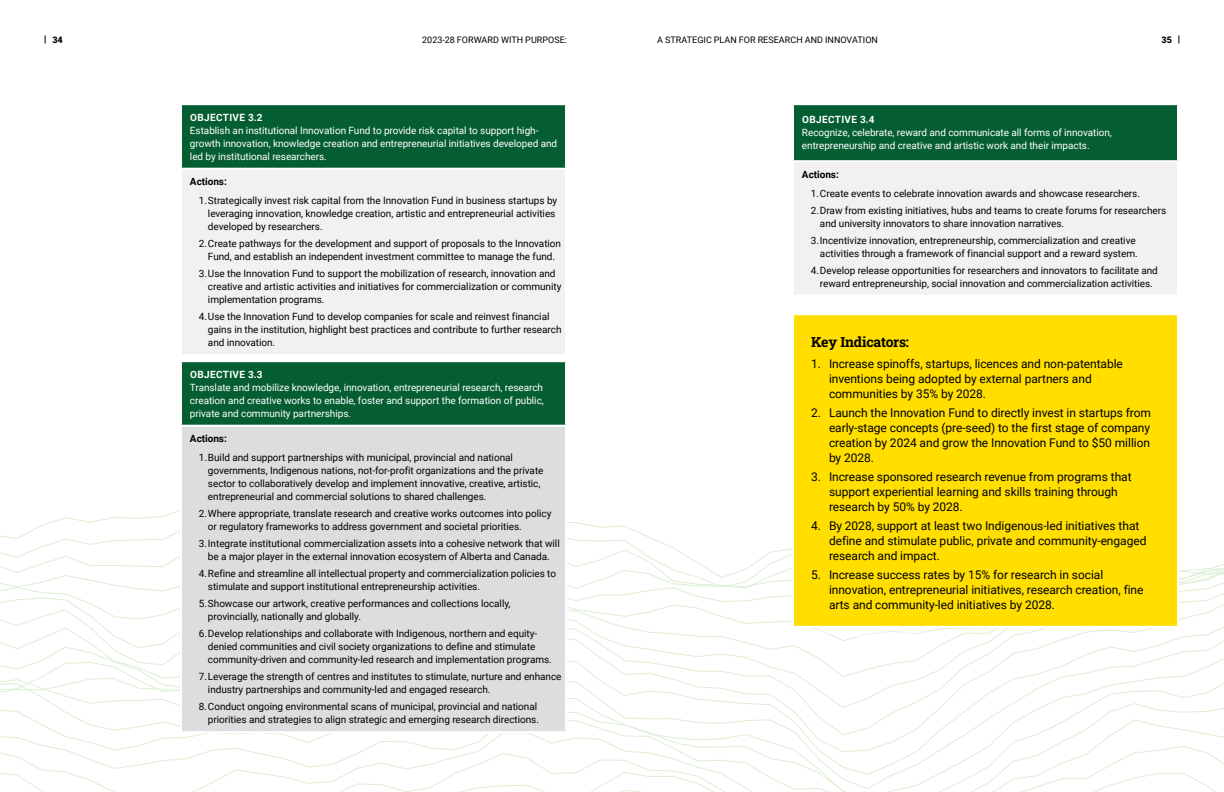
<style>
.page{position:relative;width:1224px;height:792px;background:#fff}
.page>*{position:absolute;margin:0;border:0;box-sizing:border-box;transform-origin:0 0}
.t1{font:14px "Roboto Slab";letter-spacing:-.015em;color:#000}
.t2{font:12px/15px "Roboto";letter-spacing:-.005em;color:#000}
.t3{font:10px/13px "Roboto";letter-spacing:-.005em;color:#000}
.t4{font:10px/13px "Roboto";letter-spacing:-.005em;color:#fff}
.t5{font:700 10px "Roboto";letter-spacing:.035em;color:#fff}
.t6{font:700 10px "Roboto";letter-spacing:-.005em;color:#000}
.t7{font:9px "Roboto";letter-spacing:.005em;color:#000}
.t8{font:900 9px "Roboto";color:#000}
</style>
<div class="page">
<svg style="left:14px;top:775px;width:1197px;height:14px"></svg>
<svg style="left:0;top:752px;width:1224px;height:23px"></svg>
<svg style="left:0;top:735px;width:1224px;height:17px"></svg>
<svg style="left:0;top:708px;width:1224px;height:27px"></svg>
<svg style="left:0;top:677px;width:1224px;height:31px"></svg>
<svg style="left:0;top:648px;width:1224px;height:29px"></svg>
<svg style="left:0;top:621px;width:1224px;height:27px"></svg>
<svg style="left:0;top:602px;width:1224px;height:16px"></svg>
<svg style="left:0;top:510px;width:1224px;height:92px"></svg>
<svg style="left:567px;top:510px;width:657px;height:68px"></svg>
<svg style="left:0;top:510px;width:154px;height:13px"></svg>
<svg style="left:682px;top:510px;width:542px;height:51px"></svg>
<div style="left:793px;top:104px;width:385px;height:57px;background:#055d32"></div>
<div style="left:793px;top:161px;width:385px;height:135px;background:#f1f1f2"></div>
<hr style="left:792px;top:160px;width:387px;height:2px;background:#fff">
<hr style="left:792px;top:162px;width:2px;height:133px;background:#fff">
<hr style="left:1177px;top:162px;width:2px;height:133px;background:#fff">
<hr style="left:792px;top:295px;width:387px;height:2px;background:#fff">
<hr style="left:792px;top:103px;width:387px;height:2px;background:#fff">
<hr style="left:792px;top:105px;width:2px;height:55px;background:#fff">
<hr style="left:1177px;top:105px;width:2px;height:55px;background:#fff">
<div style="left:181px;top:104px;width:385px;height:65px;background:#055d32"></div>
<div style="left:181px;top:169px;width:385px;height:186px;background:#f1f1f2"></div>
<hr style="left:180px;top:168px;width:387px;height:2px;background:#fff">
<hr style="left:180px;top:170px;width:2px;height:184px;background:#fff">
<hr style="left:180px;top:354px;width:387px;height:2px;background:#fff">
<hr style="left:565px;top:170px;width:2px;height:184px;background:#fff">
<hr style="left:180px;top:103px;width:387px;height:2px;background:#fff">
<hr style="left:180px;top:105px;width:2px;height:63px;background:#fff">
<hr style="left:565px;top:105px;width:2px;height:63px;background:#fff">
<div style="left:181px;top:361px;width:385px;height:65px;background:#055d32"></div>
<div style="left:181px;top:426px;width:385px;height:306px;background:#dcddde"></div>
<hr style="left:180px;top:425px;width:387px;height:2px;background:#fff">
<hr style="left:180px;top:427px;width:2px;height:304px;background:#fff">
<hr style="left:180px;top:731px;width:387px;height:2px;background:#fff">
<hr style="left:565px;top:427px;width:2px;height:304px;background:#fff">
<hr style="left:180px;top:360px;width:387px;height:2px;background:#fff">
<hr style="left:180px;top:362px;width:2px;height:63px;background:#fff">
<hr style="left:565px;top:362px;width:2px;height:63px;background:#fff">
<div style="left:793px;top:314px;width:385px;height:313px;background:#ffde00"></div>
<hr style="left:792px;top:313px;width:387px;height:2px;background:#fff">
<hr style="left:792px;top:315px;width:2px;height:311px;background:#fff">
<hr style="left:1177px;top:315px;width:2px;height:311px;background:#fff">
<hr style="left:792px;top:626px;width:387px;height:2px;background:#fff">
<p class="t8" style="left:52px;top:33px;width:12px">34</p>
<p class="t7" style="left:422px;top:33px;width:146px">2023-28 FORWARD WITH PURPOSE:</p>
<p class="t7" style="left:657px;top:34px;width:222px">A STRATEGIC PLAN FOR RESEARCH AND INNOVATION</p>
<p class="t8" style="left:1162px;top:33px;width:12px">35</p>
<p class="t5" style="left:190px;top:110px;width:74px">OBJECTIVE 3.2</p>
<p class="t4" style="left:190px;top:123px;width:369px">Establish an institutional Innovation Fund to provide risk capital to support high&shy;growth innovation, knowledge creation and entrepreneurial initiatives developed and led by institutional researchers.</p>
<p class="t6" style="left:190px;top:175px;width:38px">Actions:</p>
<p class="t3" style="left:208px;top:194px;width:351px;text-indent:-9px">1.Strategically invest risk capital from the Innovation Fund in business startups by leveraging innovation, knowledge creation, artistic and entrepreneurial activities developed by researchers.</p>
<p class="t3" style="left:199px;top:237px;width:364px;text-align:center">2.Create pathways for the development and support of proposals to the Innovation<br>Fund, and establish an independent investment committee to manage the fund.</p>
<p class="t3" style="left:208px;top:267px;width:355px;text-indent:-9px">3.Use the Innovation Fund to support the mobilization of research, innovation and creative and artistic activities and initiatives for commercialization or community implementation programs.</p>
<p class="t3" style="left:208px;top:310px;width:355px;text-indent:-9px">4.Use the Innovation Fund to develop companies for scale and reinvest financial gains in the institution, highlight best practices and contribute to further research and innovation.</p>
<p class="t5" style="left:190px;top:367px;width:74px">OBJECTIVE 3.3</p>
<p class="t4" style="left:190px;top:380px;width:355px;text-align:justify">Translate and mobilize knowledge, innovation, entrepreneurial research, research creation and creative works to enable, foster and support the formation of public, private and community partnerships.</p>
<p class="t6" style="left:190px;top:432px;width:38px">Actions:</p>
<p class="t3" style="left:208px;top:451px;width:337px;text-indent:-9px">1.Build and support partnerships with municipal, provincial and national governments, Indigenous nations, not-for-profit organizations and the private sector to collaboratively develop and implement innovative, creative, artistic, entrepreneurial and commercial solutions to shared challenges.</p>
<p class="t3" style="left:208px;top:507px;width:345px;text-indent:-9px">2.Where appropriate, translate research and creative works outcomes into policy or regulatory frameworks to address government and societal priorities.</p>
<p class="t3" style="left:199px;top:537px;width:362px;text-align:center">3.Integrate institutional commercialization assets into a cohesive network that will be a major player in the external innovation ecosystem of Alberta and Canada.</p>
<p class="t3" style="left:208px;top:567px;width:350px;text-indent:-9px">4.Refine and streamline all intellectual property and commercialization policies to stimulate and support institutional entrepreneurship activities.</p>
<p class="t3" style="left:208px;top:597px;width:304px;text-indent:-9px">5.Showcase our artwork, creative performances and collections locally, provincially, nationally and globally.</p>
<p class="t3" style="left:208px;top:627px;width:345px;text-indent:-9px">6.Develop relationships and collaborate with Indigenous, northern and equity&shy;denied communities and civil society organizations to define and stimulate community-driven and community-led research and implementation programs.</p>
<p class="t3" style="left:208px;top:670px;width:355px;text-indent:-9px">7.Leverage the strength of centres and institutes to stimulate, nurture and enhance industry partnerships and community-led and engaged research.</p>
<p class="t3" style="left:199px;top:700px;width:342px;text-align:right">8.Conduct ongoing environmental scans of municipal, provincial and national priorities and strategies to align strategic and emerging research directions.</p>
<p class="t5" style="left:802px;top:113px;width:74px">OBJECTIVE 3.4</p>
<p class="t4" style="left:802px;top:126px;width:311px">Recognize, celebrate, reward and communicate all forms of innovation, entrepreneurship and creative and artistic work and their impacts.</p>
<p class="t6" style="left:802px;top:167px;width:38px">Actions:</p>
<p class="t3" style="left:811px;top:184px;width:357px;line-height:17px">1.Create events to celebrate innovation awards and showcase researchers.<br>2.Draw from existing initiatives, hubs and teams to create forums for researchers</p>
<p class="t3" style="left:811px;top:214px;width:326px;line-height:17px;text-indent:9px">and university innovators to share innovation narratives.<br>3.Incentivize innovation, entrepreneurship, commercialization and creative</p>
<p class="t3" style="left:811px;top:244px;width:348px;line-height:17px;text-indent:9px">activities through a framework of financial support and a reward system.<br>4.Develop release opportunities for researchers and innovators to facilitate and</p>
<p class="t3" style="left:820px;top:276px;width:334px">reward entrepreneurship, social innovation and commercialization activities.</p>
<h1 class="t1" style="left:811px;top:332px;width:99px">Key Indicators:</h1>
<p class="t2" style="left:829px;top:356px;width:295px;text-indent:-18px">1. Increase spinoffs, startups, licences and non-patentable inventions being adopted by external partners and communities by 35% by 2028.</p>
<p class="t2" style="left:829px;top:405px;width:324px;text-align:justify;text-indent:-18px">2. Launch the Innovation Fund to directly invest in startups from early-stage concepts (pre-seed) to the first stage of company creation by 2024 and grow the Innovation Fund to $50 million by 2028.</p>
<p class="t2" style="left:829px;top:469px;width:304px;text-indent:-18px">3. Increase sponsored research revenue from programs that support experiential learning and skills training through research by 50% by 2028.</p>
<p class="t2" style="left:829px;top:518px;width:319px;text-indent:-18px">4. By 2028, support at least two Indigenous-led initiatives that define and stimulate public, private and community-engaged research and impact.</p>
<p class="t2" style="left:829px;top:567px;width:316px;text-indent:-18px">5. Increase success rates by 15% for research in social innovation, entrepreneurial initiatives, research creation, fine arts and community-led initiatives by 2028.</p>
</div>
